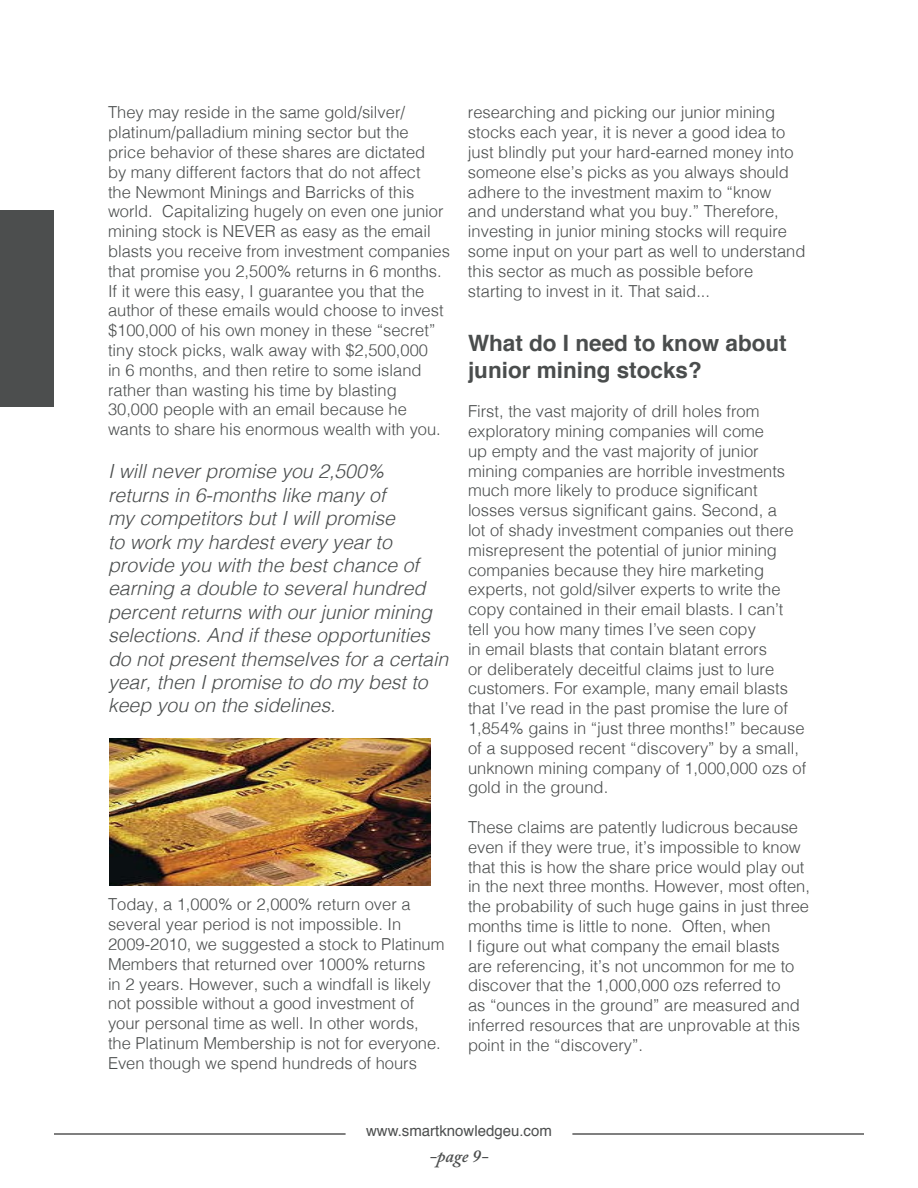
<style>
.page{position:relative;width:918px;height:1188px;background:#fff}
.page>*{position:absolute;margin:0;border:0;box-sizing:border-box;transform-origin:0 0}
.t1{font:700 22.5px/27px "Helvetica";color:#4a4d4d}
.t2{font:italic 300 19.5px/23.4px "Helvetica";color:#4a4d4d}
.t3{font:italic 600 18px "Adobe Caslon Pro";color:#4c4e4e}
.t4{font:300 16.5px/19.8px "Helvetica";color:#4a4d4d}
.t5{font:15px "Helvetica";color:#4c4e4e}
</style>
<div class="page">
<hr style="left:54px;top:1134px;width:292px;height:1px;background:#000">
<hr style="left:572px;top:1134px;width:292px;height:1px;background:#000">
<div style="left:0;top:211px;width:54px;height:196px;background:#4c4e4e"></div>
<img style="left:110px;top:739px;width:321px;height:146px">
<p class="t4" style="left:108px;top:101px;width:344px">They may reside in the same gold/silver/ platinum/palladium mining sector but the price behavior of these shares are dictated<br>by many different factors that do not affect<br>the Newmont Minings and Barricks of this world. Capitalizing hugely on even one junior mining stock is NEVER as easy as the email blasts you receive from investment companies that promise you 2,500% returns in 6 months.<br>If it were this easy, I guarantee you that the author of these emails would choose to invest $100,000 of his own money in these “secret” tiny stock picks, walk away with $2,500,000<br>in 6 months, and then retire to some island rather than wasting his time by blasting 30,000 people with an email because he wants to share his enormous wealth with you.</p>
<p class="t2" style="left:108px;top:459px;width:342px">I will never promise you 2,500% returns in 6-months like many of<br>my competitors but I will promise<br>to work my hardest every year to provide you with the best chance of earning a double to several hundred percent returns with our junior mining selections. And if these opportunities do not present themselves for a certain year, then I promise to do my best to keep you on the sidelines.</p>
<p class="t4" style="left:108px;top:893px;width:338px">Today, a 1,000% or 2,000% return over a several year period is not impossible. In 2009-2010, we suggested a stock to Platinum Members that returned over 1000% returns<br>in 2 years. However, such a windfall is likely not possible without a good investment of your personal time as well. In other words, the Platinum Membership is not for everyone.<br>Even though we spend hundreds of hours</p>
<p class="t4" style="left:468px;top:101px;width:339px">researching and picking our junior mining stocks each year, it is never a good idea to just blindly put your hard-earned money into someone else’s picks as you always should adhere to the investment maxim to “know<br>and understand what you buy.” Therefore, investing in junior mining stocks will require some input on your part as well to understand this sector as much as possible before starting to invest in it. That said...</p>
<h1 class="t1" style="left:468px;top:329px;width:320px">What do I need to know about junior mining stocks?</h1>
<p class="t4" style="left:468px;top:400px;width:340px">First, the vast majority of drill holes from exploratory mining companies will come<br>up empty and the vast majority of junior mining companies are horrible investments much more likely to produce significant losses versus significant gains. Second, a<br>lot of shady investment companies out there misrepresent the potential of junior mining companies because they hire marketing experts, not gold/silver experts to write the copy contained in their email blasts. I can’t tell you how many times I’ve seen copy<br>in email blasts that contain blatant errors<br>or deliberately deceitful claims just to lure customers. For example, many email blasts that I’ve read in the past promise the lure of 1,854% gains in “just three months!” because of a supposed recent “discovery” by a small, unknown mining company of 1,000,000 ozs of gold in the ground.</p>
<p class="t4" style="left:468px;top:816px;width:344px">These claims are patently ludicrous because even if they were true, it’s impossible to know that this is how the share price would play out in the next three months. However, most often, the probability of such huge gains in just three months time is little to none. Often, when<br>I figure out what company the email blasts<br>are referencing, it’s not uncommon for me to discover that the 1,000,000 ozs referred to<br>as “ounces in the ground” are measured and inferred resources that are unprovable at this point in the “discovery”.</p>
<p class="t5" style="left:366px;top:1119px;width:187px">www.smartknowledgeu.com</p>
<p class="t3" style="left:429px;top:1145px;width:61px">-page 9-</p>
</div>
